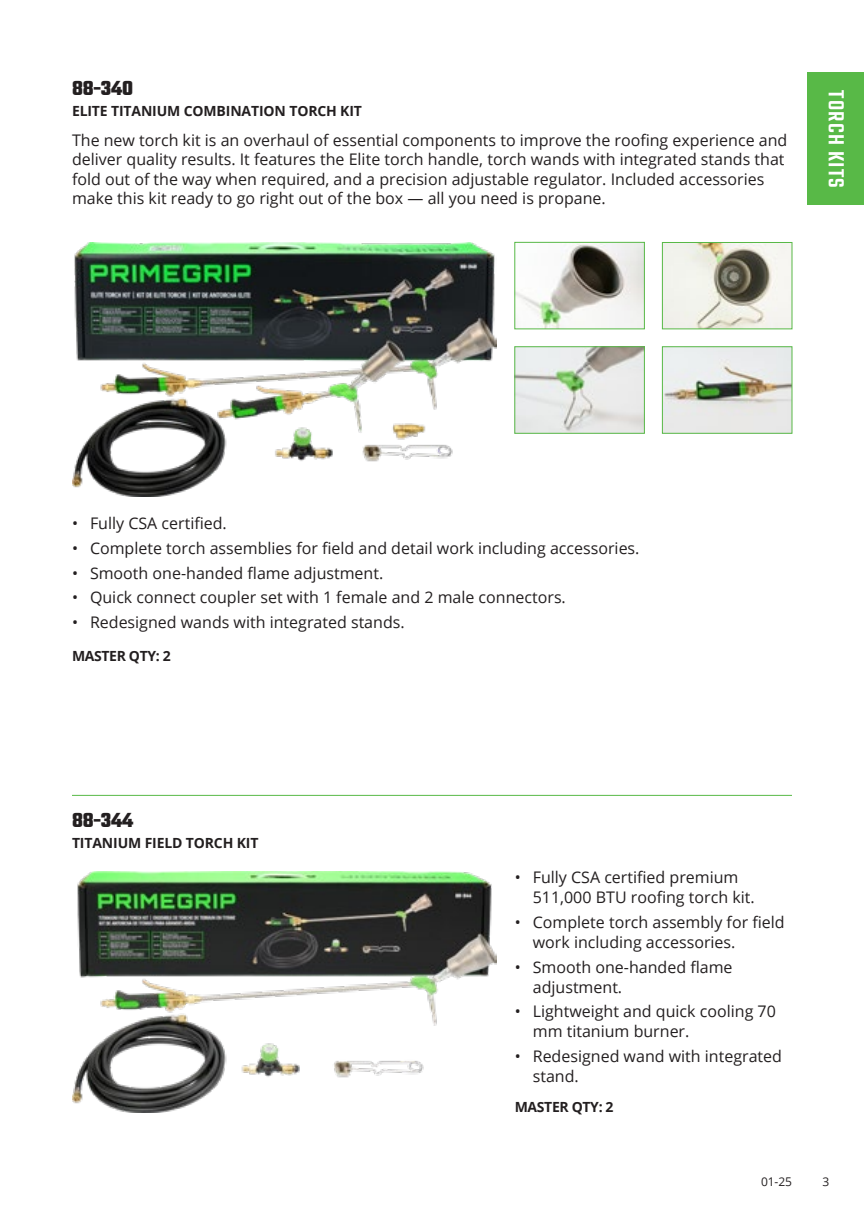
<style>
.page{position:relative;width:864px;height:1224px;background:#fff}
.page>*{position:absolute;margin:0;border:0;box-sizing:border-box;transform-origin:0 0}
.t1{font:500 24px "Teko";letter-spacing:.05em;color:#fff}
.t2{font:700 22px "Teko";letter-spacing:-.01em;color:#231f20}
.t3{font:16px/20px "Open Sans";color:#231f20}
.t4{font:700 14px "Open Sans";letter-spacing:-.01em;color:#231f20}
.t5{font:12px "Open Sans";color:#231f20}
</style>
<div class="page">
<hr style="left:72px;top:795px;width:720px;height:1px;background:#58b947">
<img style="left:72px;top:242px;width:425px;height:254px">
<img style="left:516px;top:244px;width:127px;height:83px">
<div style="left:514px;top:242px;width:131px;height:87px;border:1px solid #58b947"></div>
<img style="left:516px;top:348px;width:127px;height:84px">
<div style="left:514px;top:346px;width:131px;height:88px;border:1px solid #58b947"></div>
<img style="left:664px;top:348px;width:126px;height:84px">
<div style="left:662px;top:346px;width:130px;height:88px;border:1px solid #58b947"></div>
<img style="left:664px;top:244px;width:126px;height:83px">
<div style="left:662px;top:242px;width:130px;height:87px;border:1px solid #58b947"></div>
<img style="left:72px;top:871px;width:425px;height:241px">
<div style="left:808px;top:72px;width:56px;height:133px;background:#58b947"></div>
<h2 class="t2" style="left:72px;top:74px;width:63px">88-340</h2>
<p class="t4" style="left:72px;top:101px;width:292px">ELITE TITANIUM COMBINATION TORCH KIT</p>
<p class="t3" style="left:72px;top:130px;width:717px;line-height:19.2px">The new torch kit is an overhaul of essential components to improve the roofing experience and deliver quality results. It features the Elite torch handle, torch wands with integrated stands that fold out of the way when required, and a precision adjustable regulator. Included accessories make this kit ready to go right out of the box — all you need is propane.</p>
<h1 class="t1" style="left:850px;top:90px;width:99px;rotate:90deg">TORCH KITS</h1>
<p class="t3" style="left:72px;top:513px;width:156px">• Fully CSA certified.</p>
<p class="t3" style="left:72px;top:538px;width:569px">• Complete torch assemblies for field and detail work including accessories.</p>
<p class="t3" style="left:72px;top:562px;width:313px">• Smooth one-handed flame adjustment.</p>
<p class="t3" style="left:72px;top:587px;width:495px">• Quick connect coupler set with 1 female and 2 male connectors.</p>
<p class="t3" style="left:72px;top:612px;width:334px">• Redesigned wands with integrated stands.</p>
<p class="t4" style="left:72px;top:646px;width:100px">MASTER QTY: 2</p>
<h2 class="t2" style="left:72px;top:806px;width:63px">88-344</h2>
<p class="t4" style="left:72px;top:833px;width:188px">TITANIUM FIELD TORCH KIT</p>
<p class="t3" style="left:533px;top:867px;width:223px;text-indent:-18px">• Fully CSA certified premium<br>511,000 BTU roofing torch kit.</p>
<p class="t3" style="left:533px;top:912px;width:253px;text-indent:-18px">• Complete torch assembly for field work including accessories.</p>
<p class="t3" style="left:533px;top:957px;width:201px;text-indent:-18px">• Smooth one-handed flame adjustment.</p>
<p class="t3" style="left:533px;top:1001px;width:245px;text-indent:-18px">• Lightweight and quick cooling 70 mm titanium burner.</p>
<p class="t3" style="left:533px;top:1046px;width:251px;text-indent:-18px">• Redesigned wand with integrated stand.</p>
<p class="t4" style="left:515px;top:1097px;width:100px">MASTER QTY: 2</p>
<p class="t5" style="left:761px;top:1173px;width:32px">01-25</p>
<p class="t5" style="left:823px;top:1173px;width:8px">3</p>
</div>
